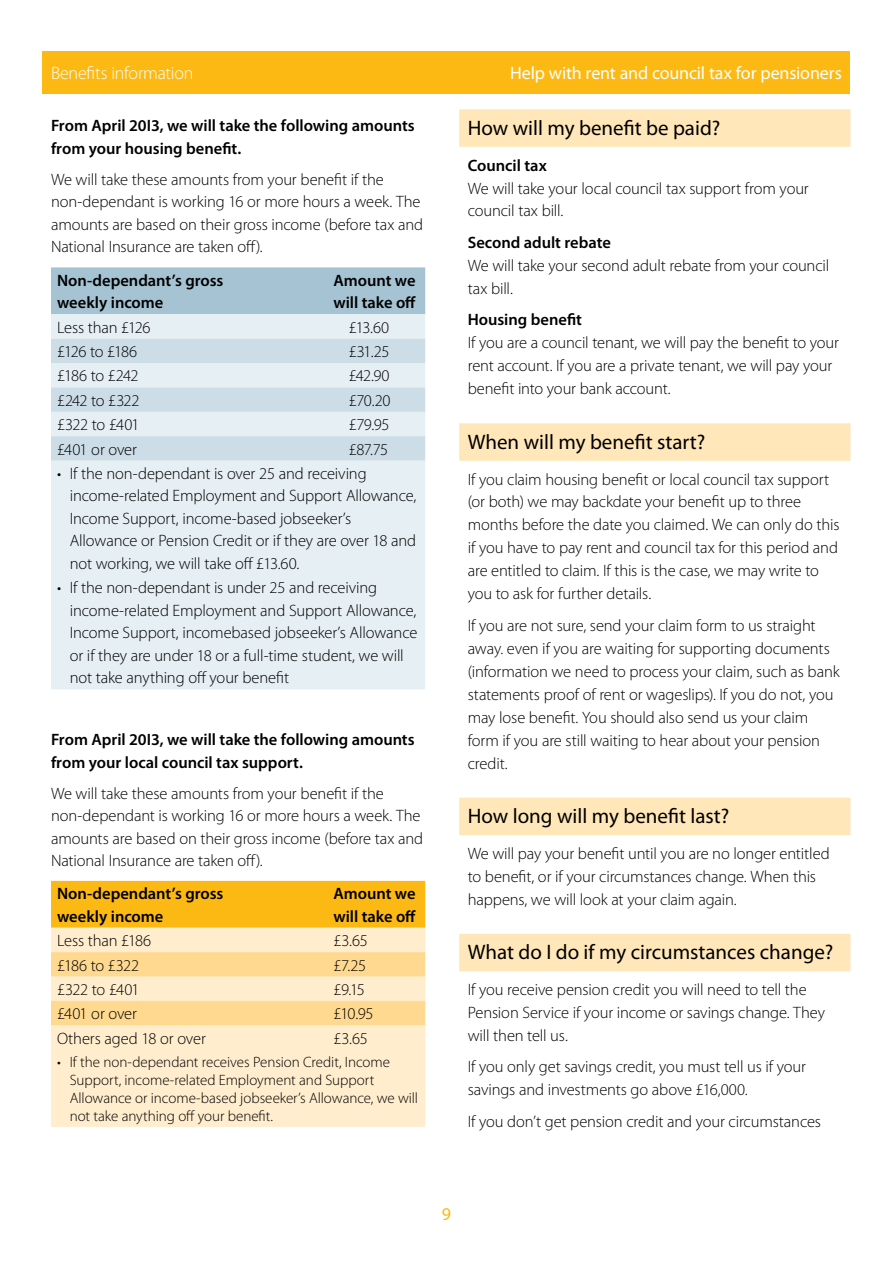
<style>
.page{position:relative;width:893px;height:1263px;background:#fff}
.page>*{position:absolute;margin:0;border:0;box-sizing:border-box;transform-origin:0 0}
.t1{font:21px "Myriad Pro";color:#000}
.t2{font:18px "Myriad Pro";letter-spacing:-.005em;color:#fff}
.t3{font:300 18px "Myriad Pro";letter-spacing:-.015em;color:#fff}
.t4{font:18px "Myriad Pro";color:#fdb913}
.t5{font:300 16.5px/23px "Myriad Pro";letter-spacing:-.01em;color:#000}
.t6{font:600 16.5px/22.5px "Myriad Pro";color:#000}
.t7{font:300 15px/18px "Myriad Pro";letter-spacing:-.005em;color:#000}
</style>
<div class="page">
<div style="left:43px;top:51px;width:807px;height:43px;background:#fdb913"></div>
<div style="left:51px;top:267px;width:374px;height:47px;background:#a5c3d2"></div>
<div style="left:51px;top:314px;width:374px;height:375px;background:#e6eff3"></div>
<svg style="left:51px;top:339px;width:374px;height:122px;background:#d6e4eb"></svg>
<div style="left:51px;top:881px;width:374px;height:47px;background:#fdb913"></div>
<div style="left:51px;top:928px;width:374px;height:199px;background:#ffedce"></div>
<svg style="left:51px;top:952px;width:374px;height:73px;background:#ffdfa5"></svg>
<div style="left:459px;top:109px;width:391px;height:38px;background:#ffe7b9"></div>
<div style="left:459px;top:423px;width:391px;height:38px;background:#ffe7b9"></div>
<div style="left:459px;top:798px;width:391px;height:37px;background:#ffe7b9"></div>
<div style="left:459px;top:934px;width:391px;height:37px;background:#ffe7b9"></div>
<p class="t3" style="left:51px;top:63px;width:144px">Benefits information</p>
<p class="t2" style="left:510px;top:62px;width:333px">Help with rent and council tax for pensioners</p>
<p class="t6" style="left:51px;top:115px;width:365px">From April 20I3, we will take the following amounts from your housing benefit.</p>
<p class="t5" style="left:51px;top:168px;width:374px;line-height:22.5px">We will take these amounts from your benefit if the non-dependant is working 16 or more hours a week. The amounts are based on their gross income (before tax and National Insurance are taken off).</p>
<p class="t6" style="left:57px;top:269px;width:168px">Non-dependant’s gross weekly income</p>
<p class="t6" style="left:333px;top:269px;width:84px">Amount we will take off</p>
<p class="t5" style="left:57px;top:316px;width:95px">Less than £126</p>
<p class="t5" style="left:349px;top:316px;width:42px">£13.60</p>
<p class="t5" style="left:57px;top:340px;width:82px">£126 to £186</p>
<p class="t5" style="left:349px;top:340px;width:42px">£31.25</p>
<p class="t5" style="left:57px;top:365px;width:83px">£186 to £242</p>
<p class="t5" style="left:349px;top:365px;width:43px">£42.90</p>
<p class="t5" style="left:57px;top:389px;width:84px">£242 to £322</p>
<p class="t5" style="left:349px;top:389px;width:43px">£70.20</p>
<p class="t5" style="left:57px;top:413px;width:84px">£322 to £401</p>
<p class="t5" style="left:349px;top:413px;width:42px">£79.95</p>
<p class="t5" style="left:57px;top:438px;width:81px">£401 or over</p>
<p class="t5" style="left:349px;top:438px;width:41px">£87.75</p>
<p class="t5" style="left:70px;top:462px;width:348px;line-height:22.5px;text-indent:-13px">• If the non-dependant is over 25 and receiving income-related Employment and Support Allowance, Income Support, income-based jobseeker’s Allowance or Pension Credit or if they are over 18 and not working, we will take off £13.60.</p>
<p class="t5" style="left:70px;top:577px;width:349px;line-height:22.5px;text-indent:-13px">• If the non-dependant is under 25 and receiving income-related Employment and Support Allowance, Income Support, incomebased jobseeker’s Allowance or if they are under 18 or a full-time student, we will not take anything off your benefit</p>
<p class="t6" style="left:51px;top:729px;width:365px">From April 20I3, we will take the following amounts from your local council tax support.</p>
<p class="t5" style="left:51px;top:782px;width:374px;line-height:22.5px">We will take these amounts from your benefit if the non-dependant is working 16 or more hours a week. The amounts are based on their gross income (before tax and National Insurance are taken off).</p>
<p class="t6" style="left:57px;top:883px;width:168px">Non-dependant’s gross weekly income</p>
<p class="t6" style="left:333px;top:883px;width:84px">Amount we will take off</p>
<p class="t5" style="left:57px;top:929px;width:96px">Less than £186</p>
<p class="t5" style="left:333px;top:929px;width:36px">£3.65</p>
<p class="t5" style="left:57px;top:954px;width:84px">£186 to £322</p>
<p class="t5" style="left:333px;top:954px;width:34px">£7.25</p>
<p class="t5" style="left:57px;top:978px;width:84px">£322 to £401</p>
<p class="t5" style="left:333px;top:978px;width:33px">£9.15</p>
<p class="t5" style="left:57px;top:1002px;width:81px">£401 or over</p>
<p class="t5" style="left:333px;top:1002px;width:42px">£10.95</p>
<p class="t5" style="left:57px;top:1027px;width:150px">Others aged 18 or over</p>
<p class="t5" style="left:333px;top:1027px;width:36px">£3.65</p>
<p class="t7" style="left:70px;top:1053px;width:350px;text-indent:-13px">• If the non-dependant receives Pension Credit, Income Support, income-related Employment and Support Allowance or income-based jobseeker’s Allowance, we will not take anything off your benefit.</p>
<p class="t1" style="left:468px;top:115px;width:254px">How will my benefit be paid?</p>
<p class="t6" style="left:468px;top:154px;width:81px">Council tax</p>
<p class="t5" style="left:468px;top:177px;width:343px">We will take your local council tax support from your council tax bill.</p>
<p class="t6" style="left:468px;top:231px;width:145px">Second adult rebate</p>
<p class="t5" style="left:468px;top:254px;width:363px">We will take your second adult rebate from your council tax bill.</p>
<p class="t6" style="left:468px;top:309px;width:116px">Housing benefit</p>
<p class="t5" style="left:468px;top:332px;width:373px">If you are a council tenant, we will pay the benefit to your rent account. If you are a private tenant, we will pay your benefit into your bank account.</p>
<p class="t1" style="left:468px;top:429px;width:239px">When will my benefit start?</p>
<p class="t5" style="left:468px;top:468px;width:373px">If you claim housing benefit or local council tax support (or both) we may backdate your benefit up to three months before the date you claimed. We can only do this if you have to pay rent and council tax for this period and are entitled to claim. If this is the case, we may write to you to ask for further details.</p>
<p class="t5" style="left:468px;top:614px;width:373px">If you are not sure, send your claim form to us straight away. even if you are waiting for supporting documents (information we need to process your claim, such as bank statements proof of rent or wageslips). If you do not, you may lose benefit. You should also send us your claim form if you are still waiting to hear about your pension credit.</p>
<p class="t1" style="left:468px;top:803px;width:263px">How long will my benefit last?</p>
<p class="t5" style="left:468px;top:842px;width:363px">We will pay your benefit until you are no longer entitled to benefit, or if your circumstances change. When this happens, we will look at your claim again.</p>
<p class="t1" style="left:468px;top:939px;width:367px">What do I do if my circumstances change?</p>
<p class="t5" style="left:468px;top:978px;width:359px">If you receive pension credit you will need to tell the<br>Pension Service if your income or savings change. They will then tell us.</p>
<p class="t5" style="left:468px;top:1056px;width:340px">If you only get savings credit, you must tell us if your savings and investments go above £16,000.</p>
<p class="t5" style="left:468px;top:1110px;width:355px">If you don’t get pension credit and your circumstances</p>
<p class="t4" style="left:442px;top:1203px;width:11px">9</p>
</div>
